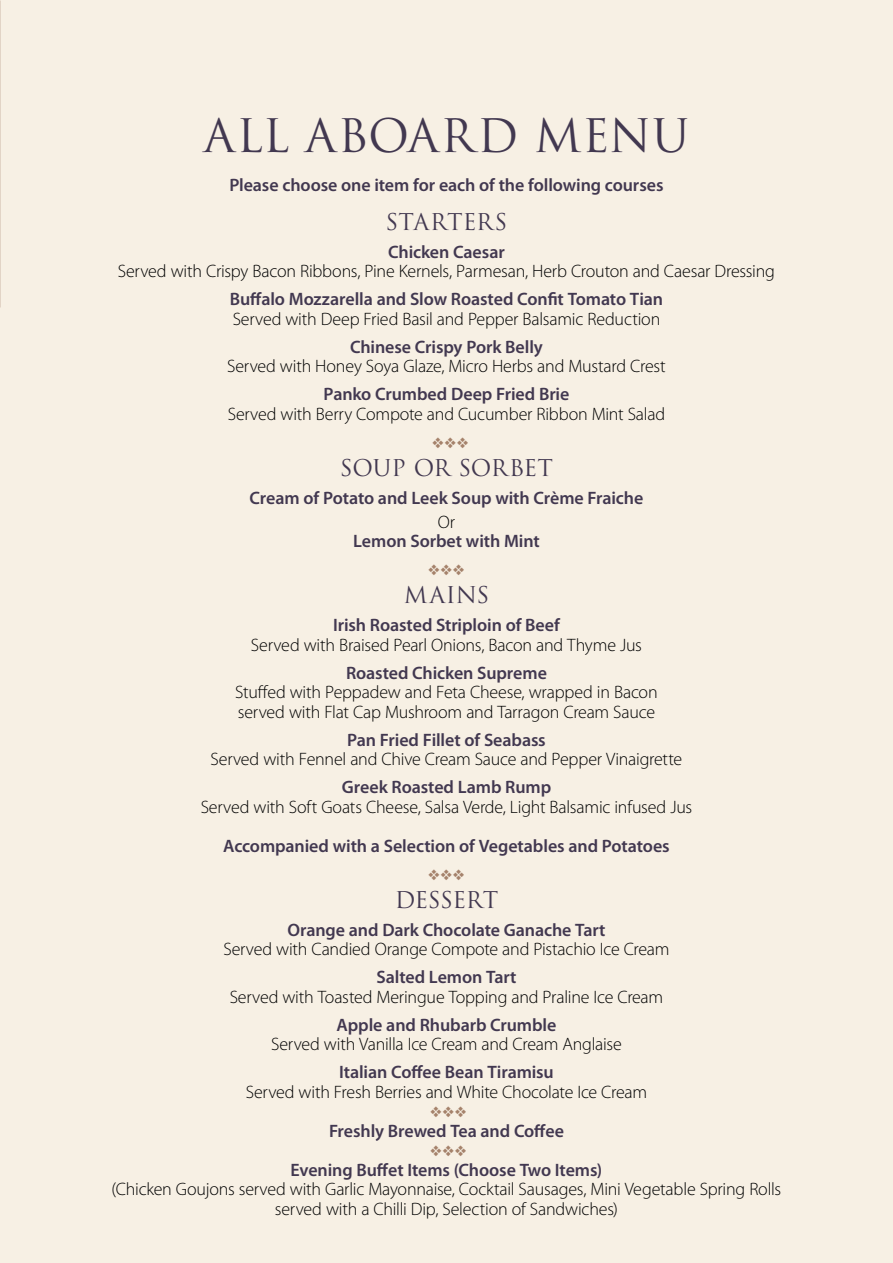
<style>
.page{position:relative;width:893px;height:1263px;background:#f7f0e4}
.page>*{position:absolute;margin:0;border:0;box-sizing:border-box;transform-origin:0 0}
.t1{font:45px "Trajan Pro";letter-spacing:.015em;color:#423850}
.t2{font:22.5px "Trajan Pro";letter-spacing:-.015em;color:#423850}
.t3{font:22.5px "Trajan Pro";letter-spacing:.005em;color:#423850}
.t4{font:300 18px/19.5px "Myriad Pro";letter-spacing:-.01em;color:#000}
.t5{font:600 18px "Myriad Pro";letter-spacing:-.005em;color:#423850}
.t6{font:15px "Zapf Dingbats ITC";color:#a5826b}
</style>
<div class="page">
<h1 class="t1" style="left:204px;top:107px;width:487px">ALL ABOARD MENU</h1>
<p class="t5" style="left:229px;top:173px;width:436px">Please choose one item for each of the following courses</p>
<p class="t3" style="left:385px;top:207px;width:123px">STARTERS</p>
<p class="t5" style="left:388px;top:240px;width:118px">Chicken Caesar</p>
<p class="t4" style="left:118px;top:261px;width:659px">Served with Crispy Bacon Ribbons, Pine Kernels, Parmesan, Herb Crouton and Caesar Dressing</p>
<p class="t5" style="left:230px;top:288px;width:435px">Buffalo Mozzarella and Slow Roasted Confit Tomato Tian</p>
<p class="t4" style="left:233px;top:309px;width:429px">Served with Deep Fried Basil and Pepper Balsamic Reduction</p>
<p class="t5" style="left:350px;top:335px;width:194px">Chinese Crispy Pork Belly</p>
<p class="t4" style="left:227px;top:356px;width:440px">Served with Honey Soya Glaze, Micro Herbs and Mustard Crest</p>
<p class="t5" style="left:324px;top:383px;width:247px">Panko Crumbed Deep Fried Brie</p>
<p class="t4" style="left:228px;top:404px;width:439px">Served with Berry Compote and Cucumber Ribbon Mint Salad</p>
<p class="t6" style="left:432px;top:436px;width:38px">❖ ❖ ❖</p>
<p class="t2" style="left:340px;top:453px;width:214px">SOUP OR SORBET</p>
<p class="t5" style="left:250px;top:486px;width:395px">Cream of Potato and Leek Soup with Crème Fraiche</p>
<p class="t4" style="left:438px;top:512px;width:19px">Or</p>
<p class="t5" style="left:353px;top:530px;width:188px">Lemon Sorbet with Mint</p>
<p class="t6" style="left:428px;top:563px;width:38px">❖ ❖ ❖</p>
<p class="t2" style="left:404px;top:581px;width:87px">MAINS</p>
<p class="t5" style="left:333px;top:614px;width:228px">Irish Roasted Striploin of Beef</p>
<p class="t4" style="left:251px;top:635px;width:392px">Served with Braised Pearl Onions, Bacon and Thyme Jus</p>
<p class="t5" style="left:346px;top:661px;width:202px">Roasted Chicken Supreme</p>
<p class="t4" style="left:235px;top:682px;width:424px">Stuffed with Peppadew and Feta Cheese, wrapped in Bacon served with Flat Cap Mushroom and Tarragon Cream Sauce</p>
<p class="t5" style="left:347px;top:728px;width:200px">Pan Fried Fillet of Seabass</p>
<p class="t4" style="left:211px;top:749px;width:473px">Served with Fennel and Chive Cream Sauce and Pepper Vinaigrette</p>
<p class="t5" style="left:342px;top:776px;width:211px">Greek Roasted Lamb Rump</p>
<p class="t4" style="left:201px;top:797px;width:493px">Served with Soft Goats Cheese, Salsa Verde, Light Balsamic infused Jus</p>
<p class="t5" style="left:223px;top:834px;width:448px">Accompanied with a Selection of Vegetables and Potatoes</p>
<p class="t6" style="left:428px;top:867px;width:38px">❖ ❖ ❖</p>
<p class="t2" style="left:395px;top:885px;width:105px">DESSERT</p>
<p class="t5" style="left:287px;top:918px;width:320px">Orange and Dark Chocolate Ganache Tart</p>
<p class="t4" style="left:223px;top:939px;width:448px">Served with Candied Orange Compote and Pistachio Ice Cream</p>
<p class="t5" style="left:376px;top:966px;width:141px">Salted Lemon Tart</p>
<p class="t4" style="left:230px;top:987px;width:435px">Served with Toasted Meringue Topping and Praline Ice Cream</p>
<p class="t5" style="left:336px;top:1013px;width:221px">Apple and Rhubarb Crumble</p>
<p class="t4" style="left:271px;top:1034px;width:352px">Served with Vanilla Ice Cream and Cream Anglaise</p>
<p class="t5" style="left:339px;top:1061px;width:216px">Italian Coffee Bean Tiramisu</p>
<p class="t4" style="left:246px;top:1082px;width:403px">Served with Fresh Berries and White Chocolate Ice Cream</p>
<p class="t6" style="left:430px;top:1105px;width:38px">❖ ❖ ❖</p>
<p class="t5" style="left:329px;top:1119px;width:236px">Freshly Brewed Tea and Coffee</p>
<p class="t6" style="left:430px;top:1144px;width:38px">❖ ❖ ❖</p>
<p class="t5" style="left:291px;top:1158px;width:313px">Evening Buffet Items (Choose Two Items)</p>
<p class="t4" style="left:112px;top:1179px;width:671px;text-align:center">(Chicken Goujons served with Garlic Mayonnaise, Cocktail Sausages, Mini Vegetable Spring Rolls served with a Chilli Dip, Selection of Sandwiches)</p>
</div>
